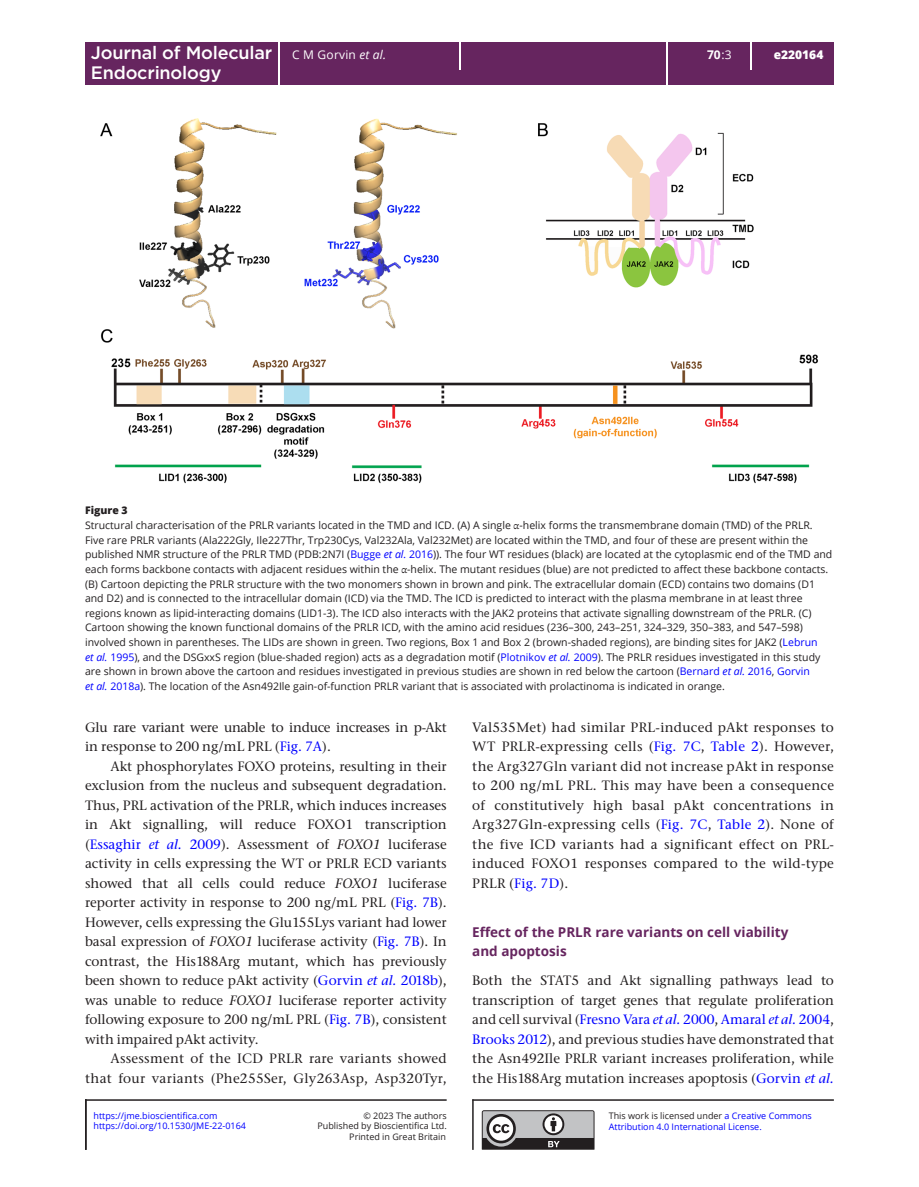
<style>
.page{position:relative;width:919px;height:1187px;background:#fff}
.page>*{position:absolute;margin:0;border:0;box-sizing:border-box;transform-origin:0 0}
.t1{font:500 18px "Gotham";letter-spacing:-.01em;color:#fff}
.TXI{font:500 13.5px/19.5px "Stone Serif ITC Pro";letter-spacing:.02em;color:#231f20;text-align:justify}
.TXT{font:500 13.5px/19.5px "Stone Serif ITC Pro";color:#231f20;text-align:justify}
.TXT-2{font:500 13.5px/19.5px "Stone Serif ITC Pro";letter-spacing:-.02em;color:#231f20}
.t2{font:700 13.5px/19.5px "Open Sans";color:#66255f}
.t3{font:800 12px "Open Sans";color:#fff}
.t4{font:700 12px "Open Sans";color:#fff}
.FC{font:10.5px/14.7px "Open Sans";color:#231f20}
.FC-2{font:800 10.5px "Open Sans";color:#231f20}
.t5{font:9px/10.8px "Open Sans";color:#00f}
.t6{font:9px/10.5px "Open Sans";color:#231f20;text-align:right}
.s1{font-family:"Open Sans";font-weight:400;font-size:12px}
.s2{font-family:"Open Sans";font-weight:400;font-style:italic;font-size:12px}
.s3{font-weight:400}
.s4{font-family:"STIX Two Text"}
.s5{color:#00f}
.s6{font-style:italic;color:#00f}
.s7{font-style:italic}
.s8{color:#231f20}
</style>
<div class="page">
<div style="left:85px;top:42px;width:748px;height:43px;background:#66255f"></div>
<hr style="left:278px;top:42px;width:1px;height:43px;background:#fff">
<hr style="left:666px;top:42px;width:1px;height:43px;background:#fff">
<svg style="left:459px;top:42px;width:1px;height:27px"></svg>
<svg style="left:750px;top:42px;width:1px;height:27px"></svg>
<img style="left:100px;top:118px;width:718px;height:366px">
<svg style="left:481px;top:1110px;width:113px;height:39px;background:#8f8e8f"></svg>
<hr style="left:85px;top:1099px;width:361px;height:1px;background:#231f20">
<hr style="left:85px;top:1099px;width:2px;height:50px;background:#231f20">
<hr style="left:472px;top:1099px;width:1px;height:50px;background:#231f20">
<hr style="left:472px;top:1099px;width:361px;height:1px;background:#231f20">
<h1 class="t1" style="left:91px;top:41px;width:297px">Journal of Molecular <span class="s1">C M Gorvin</span> <span class="s2">et al.</span></h1>
<p class="t4" style="left:707px;top:47px;width:26px">70<span class="s3">:3</span></p>
<p class="t3" style="left:773px;top:46px;width:51px">e220164</p>
<h1 class="t1" style="left:91px;top:61px;width:132px">Endocrinology</h1>
<p class="FC-2" style="left:85px;top:502px;width:44px">Figure 3</p>
<p class="FC" style="left:85px;top:517px;width:748px">Structural characterisation of the PRLR variants located in the TMD and ICD. (A) A single <span class="s4">α</span>-helix forms the transmembrane domain (TMD) of the PRLR.<br>Five rare PRLR variants (Ala222Gly, Ile227Thr, Trp230Cys, Val232Ala, Val232Met) are located within the TMD, and four of these are present within the published NMR structure of the PRLR TMD (PDB:2N7I (<span class="s5">Bugge</span> <span class="s6">et al.</span> <span class="s5">2016</span>)). The four WT residues (black) are located at the cytoplasmic end of the TMD and each forms backbone contacts with adjacent residues within the <span class="s4">α</span>-helix. The mutant residues (blue) are not predicted to affect these backbone contacts. (B) Cartoon depicting the PRLR structure with the two monomers shown in brown and pink. The extracellular domain (ECD) contains two domains (D1 and D2) and is connected to the intracellular domain (ICD) via the TMD. The ICD is predicted to interact with the plasma membrane in at least three regions known as lipid-interacting domains (LID1-3). The ICD also interacts with the JAK2 proteins that activate signalling downstream of the PRLR. (C)<br>Cartoon showing the known functional domains of the PRLR ICD, with the amino acid residues (236–300, 243–251, 324–329, 350–383, and 547–598) involved shown in parentheses. The LIDs are shown in green. Two regions, Box 1 and Box 2 (brown-shaded regions), are binding sites for JAK2 (<span class="s5">Lebrun<br></span><span class="s6">et al.</span> <span class="s5">1995</span>), and the DSGxxS region (blue-shaded region) acts as a degradation motif (<span class="s5">Plotnikov</span> <span class="s6">et al.</span> <span class="s5">2009</span>). The PRLR residues investigated in this study are shown in brown above the cartoon and residues investigated in previous studies are shown in red below the cartoon (<span class="s5">Bernard</span> <span class="s6">et al.</span> <span class="s5">2016</span>, <span class="s5">Gorvin<br></span><span class="s6">et al.</span> <span class="s5">2018a</span>). The location of the Asn492Ile gain-of-function PRLR variant that is associated with prolactinoma is indicated in orange.</p>
<p class="TXT-2" style="left:85px;top:717px;width:363px">Glu rare variant were unable to induce increases in p-Akt in response to 200 ng/mL PRL (<span class="s5">Fig. 7A</span>).</p>
<p class="TXI" style="left:85px;top:756px;width:363px;text-indent:26px">Akt phosphorylates FOXO proteins, resulting in their exclusion from the nucleus and subsequent degradation.<br>Thus, PRL activation of the PRLR, which induces increases in Akt signalling, will reduce FOXO1 transcription (<span class="s5">Essaghir</span> <span class="s6">et al.</span> <span class="s5">2009</span>). Assessment of <span class="s7">FOXO1</span> luciferase activity in cells expressing the WT or PRLR ECD variants showed that all cells could reduce <span class="s7">FOXO1</span> luciferase reporter activity in response to 200 ng/mL PRL (<span class="s5">Fig. 7B</span>).<br>However, cells expressing the Glu155Lys variant had lower basal expression of <span class="s7">FOXO1</span> luciferase activity (<span class="s5">Fig. 7B</span>). In contrast, the His188Arg mutant, which has previously been shown to reduce pAkt activity (<span class="s5">Gorvin</span> <span class="s6">et al.</span> <span class="s5">2018b</span>), was unable to reduce <span class="s7">FOXO1</span> luciferase reporter activity following exposure to 200 ng/mL PRL (<span class="s5">Fig. 7B</span>), consistent with impaired pAkt activity.</p>
<p class="TXI" style="left:85px;top:1048px;width:363px;text-align:right">Assessment of the ICD PRLR rare variants showed that four variants (Phe255Ser, Gly263Asp, Asp320Tyr,</p>
<p class="TXI" style="left:472px;top:717px;width:363px">Val535Met) had similar PRL-induced pAkt responses to WT PRLR-expressing cells (<span class="s5">Fig. 7C</span>, <span class="s5">Table 2</span>). However, the Arg327Gln variant did not increase pAkt in response to 200 ng/mL PRL. This may have been a consequence of constitutively high basal pAkt concentrations in Arg327Gln-expressing cells (<span class="s5">Fig. 7C</span>, <span class="s5">Table 2</span>). None of the five ICD variants had a significant effect on PRL&shy;induced FOXO1 responses compared to the wild-type PRLR (<span class="s5">Fig. 7D</span>).</p>
<h2 class="t2" style="left:472px;top:921px;width:317px">Effect of the PRLR rare variants on cell viability and apoptosis</h2>
<p class="TXT" style="left:472px;top:970px;width:363px">Both the STAT5 and Akt signalling pathways lead to transcription of target genes that regulate proliferation and cell survival (<span class="s5">Fresno Vara</span> <span class="s6">et al.</span> <span class="s5">2000</span>, <span class="s5">Amaral</span> <span class="s6">et al.</span> <span class="s5">2004</span>, <span class="s5">Brooks 2012</span>), and previous studies have demonstrated that the Asn492Ile PRLR variant increases proliferation, while the His188Arg mutation increases apoptosis (<span class="s5">Gorvin</span> <span class="s6">et al.</span></p>
<p class="t5" style="left:93px;top:1109px;width:125px">https://jme.bioscientifica.com</p>
<p class="t6" style="left:317px;top:1109px;width:131px">© 2023 The authors<br>Published by Bioscientifica Ltd.<br>Printed in Great Britain</p>
<p class="t5" style="left:608px;top:1109px;width:204px"><span class="s8">This work is licensed under</span> a Creative Commons<br>Attribution 4.0 International License.</p>
<p class="t5" style="left:93px;top:1120px;width:154px">https://doi.org/10.1530/JME-22-0164</p>
</div>
